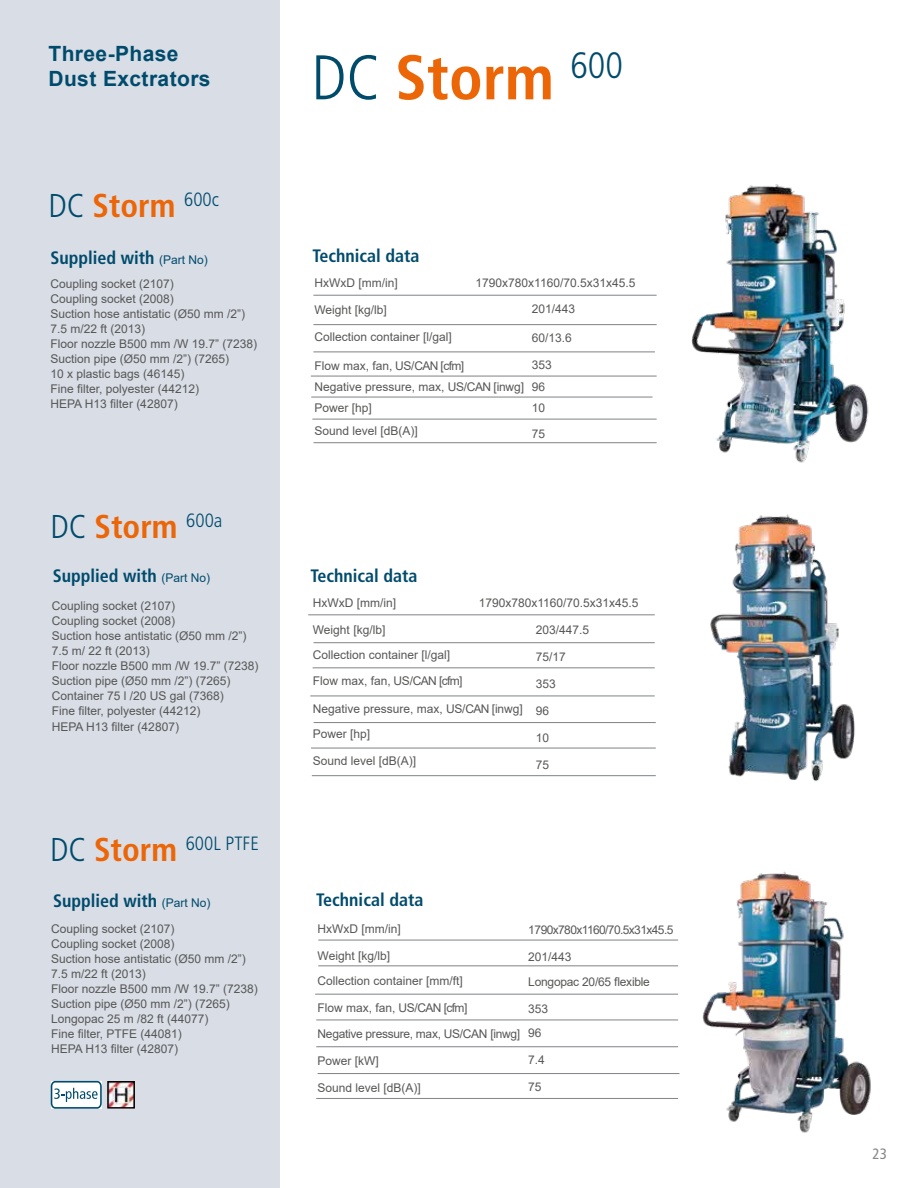
<style>
.page{position:relative;width:918px;height:1188px;background:#fff}
.page>*{position:absolute;margin:0;border:0;box-sizing:border-box;transform-origin:0 0}
.t1{font:700 condensed 63px "Frutiger LT Pro";color:#ec6608}
.t2{font:700 condensed 33px "Frutiger LT Pro";color:#ec6608}
.t3{font:700 21px/25.2px "Arial";letter-spacing:.02em;color:#004b6c}
.t4{font:300 condensed 19.2px "Frutiger LT Pro";color:#004b6c}
.t5{font:700 condensed 18px "Frutiger LT Pro";color:#004b6c}
.t6{font:condensed 15px "Frutiger LT Pro";color:#86888c}
.t7{font:12px/15px "Arial";color:#575756}
.t8{font:12px/25.5px "Arial";letter-spacing:-.025em;color:#575756}
.t9{font:12px/25.5px "Arial";letter-spacing:-.02em;color:#575756}
.t10{font:12px "Arial";letter-spacing:-.05em;color:#575756}
.s1{font-weight:300;color:#004b6c}
.s2{font-family:"Arial";font-weight:400;font-stretch:normal;font-size:12px}
.s3{font-size:33px}
.s4{font-weight:700;font-size:33px;color:#ec6608}
</style>
<div class="page">
<div style="left:0;top:0;width:280px;height:1188px;background:#d8dde6"></div>
<img style="left:710px;top:514px;width:145px;height:267px">
<hr style="left:313px;top:295px;width:344px;height:1px;background:#86888c">
<hr style="left:313px;top:324px;width:344px;height:1px;background:#86888c">
<hr style="left:313px;top:351px;width:342px;height:1px;background:#86888c">
<hr style="left:314px;top:442px;width:343px;height:1px;background:#86888c">
<hr style="left:311px;top:376px;width:346px;height:1px;background:#86888c">
<hr style="left:312px;top:419px;width:345px;height:1px;background:#86888c">
<hr style="left:308px;top:614px;width:347px;height:1px;background:#86888c">
<hr style="left:314px;top:642px;width:341px;height:1px;background:#86888c">
<hr style="left:313px;top:667px;width:342px;height:1px;background:#86888c">
<hr style="left:310px;top:695px;width:345px;height:1px;background:#86888c">
<hr style="left:314px;top:722px;width:342px;height:1px;background:#86888c">
<hr style="left:311px;top:748px;width:345px;height:1px;background:#86888c">
<hr style="left:318px;top:940px;width:360px;height:1px;background:#86888c">
<hr style="left:318px;top:965px;width:360px;height:1px;background:#86888c">
<hr style="left:315px;top:994px;width:363px;height:1px;background:#86888c">
<hr style="left:316px;top:1019px;width:362px;height:1px;background:#86888c">
<hr style="left:316px;top:1098px;width:362px;height:1px;background:#86888c">
<hr style="left:316px;top:1046px;width:362px;height:1px;background:#86888c">
<img style="left:691px;top:184px;width:178px;height:279px">
<img style="left:702px;top:871px;width:169px;height:262px">
<hr style="left:311px;top:397px;width:342px;height:1px;background:#86888c">
<hr style="left:312px;top:775px;width:344px;height:1px;background:#86888c">
<svg style="left:51px;top:1081px;width:51px;height:28px"></svg>
<img style="left:109px;top:1083px;width:24px;height:24px">
<div style="left:107px;top:1081px;width:28px;height:28px;border:1px solid #000"></div>
<hr style="left:318px;top:1073px;width:361px;height:1px;background:#86888c">
<h3 class="t3" style="left:48px;top:41px;width:164px">Three-Phase<br>Dust Exctrators</h3>
<h2 class="t2" style="left:48px;top:186px;width:172px"><span class="s1">DC</span> Storm <sup>600c</sup></h2>
<h3 class="t5" style="left:51px;top:247px;width:159px">Supplied with <span class="s2">(Part No)</span></h3>
<p class="t7" style="left:51px;top:277px;width:208px">Coupling socket (2107)<br>Coupling socket (2008)<br>Suction hose antistatic (Ø50 mm /2”)<br>7.5 m/22 ft (2013)<br>Floor nozzle B500 mm /W 19.7” (7238)<br>Suction pipe (Ø50 mm /2”) (7265)<br>10 x plastic bags (46145)<br>Fine filter, polyester (44212)<br>HEPA H13 filter (42807)</p>
<h2 class="t2" style="left:51px;top:507px;width:173px"><span class="s1">DC</span> Storm <sup>600a</sup></h2>
<h3 class="t5" style="left:53px;top:565px;width:159px">Supplied with <span class="s2">(Part No)</span></h3>
<p class="t7" style="left:52px;top:598px;width:208px">Coupling socket (2107)<br>Coupling socket (2008)<br>Suction hose antistatic (Ø50 mm /2”)<br>7.5 m/ 22 ft (2013)<br>Floor nozzle B500 mm /W 19.7” (7238)<br>Suction pipe (Ø50 mm /2”) (7265)<br>Container 75 l /20 US gal (7368)<br>Fine filter, polyester (44212)</p>
<p class="t7" style="left:52px;top:719px;width:129px">HEPA H13 filter (42807)</p>
<h3 class="t4" style="left:50px;top:832px;width:210px"><span class="s3">DC</span> <span class="s4">Storm</span> 600L PTFE</h3>
<h3 class="t5" style="left:53px;top:890px;width:159px">Supplied with <span class="s2">(Part No)</span></h3>
<p class="t7" style="left:51px;top:921px;width:208px">Coupling socket (2107)<br>Coupling socket (2008)<br>Suction hose antistatic (Ø50 mm /2”)<br>7.5 m/22 ft (2013)<br>Floor nozzle B500 mm /W 19.7” (7238)<br>Suction pipe (Ø50 mm /2”) (7265)<br>Longopac 25 m /82 ft (44077)<br>Fine filter, PTFE (44081)<br>HEPA H13 filter (42807)</p>
<h1 class="t1" style="left:311px;top:40px;width:313px"><span class="s1">DC</span> Storm <sup>600</sup></h1>
<h3 class="t5" style="left:312px;top:245px;width:109px">Technical data</h3>
<p class="t7" style="left:476px;top:275px;width:161px">1790x780x1160/70.5x31x45.5</p>
<p class="t7" style="left:314px;top:275px;width:85px">HxWxD [mm/in]</p>
<p class="t7" style="left:314px;top:302px;width:74px">Weight [kg/lb]</p>
<p class="t7" style="left:314px;top:329px;width:139px">Collection container [l/gal]</p>
<p class="t7" style="left:314px;top:355px;width:211px;line-height:21.5px">Flow max, fan, US/CAN [cfm]<br>Negative pressure, max, US/CAN [inwg]<br>Power [hp]</p>
<p class="t7" style="left:314px;top:423px;width:105px">Sound level [dB(A)]</p>
<p class="t7" style="left:532px;top:302px;width:45px">201/443</p>
<p class="t7" style="left:532px;top:330px;width:42px">60/13.6</p>
<p class="t7" style="left:532px;top:353px;width:22px;line-height:22.5px">353<br>96</p>
<p class="t7" style="left:532px;top:395px;width:15px;line-height:25.5px">10<br>75</p>
<h3 class="t5" style="left:310px;top:565px;width:109px">Technical data</h3>
<p class="t7" style="left:313px;top:595px;width:85px">HxWxD [mm/in]</p>
<p class="t7" style="left:313px;top:616px;width:151px;line-height:25.7px">Weight [kg/lb]<br>Collection container [l/gal]<br>Flow max, fan, US/CAN [cfm]</p>
<p class="t7" style="left:313px;top:696px;width:211px;line-height:25.7px">Negative pressure, max, US/CAN [inwg]<br>Power [hp]</p>
<p class="t7" style="left:313px;top:754px;width:105px">Sound level [dB(A)]</p>
<p class="t7" style="left:479px;top:596px;width:161px">1790x780x1160/70.5x31x45.5</p>
<p class="t7" style="left:536px;top:622px;width:55px">203/447.5</p>
<p class="t7" style="left:536px;top:649px;width:32px">75/17</p>
<p class="t7" style="left:536px;top:676px;width:22px">353</p>
<p class="t7" style="left:536px;top:703px;width:15px">96</p>
<p class="t7" style="left:536px;top:730px;width:15px">10</p>
<p class="t7" style="left:536px;top:757px;width:15px">75</p>
<h3 class="t5" style="left:316px;top:889px;width:109px">Technical data</h3>
<p class="t7" style="left:318px;top:921px;width:85px">HxWxD [mm/in]</p>
<p class="t7" style="left:318px;top:943px;width:147px;line-height:25.7px">Weight [kg/lb]<br>Collection container [mm/ft]</p>
<p class="t8" style="left:318px;top:995px;width:204px">Flow max, fan, US/CAN [cfm]<br>Negative pressure, max, US/CAN [inwg]</p>
<p class="t7" style="left:318px;top:1053px;width:63px">Power [kW]</p>
<p class="t7" style="left:318px;top:1080px;width:105px">Sound level [dB(A)]</p>
<p class="t10" style="left:528px;top:921px;width:147px">1790x780x1160/70.5x31x45.5</p>
<p class="t9" style="left:528px;top:943px;width:123px">201/443<br>Longopac 20/65 flexible</p>
<p class="t7" style="left:528px;top:997px;width:22px;line-height:24px">353<br>96</p>
<p class="t7" style="left:528px;top:1052px;width:18px">7.4</p>
<p class="t7" style="left:528px;top:1079px;width:15px">75</p>
<p class="t6" style="left:873px;top:1145px;width:16px">23</p>
</div>
